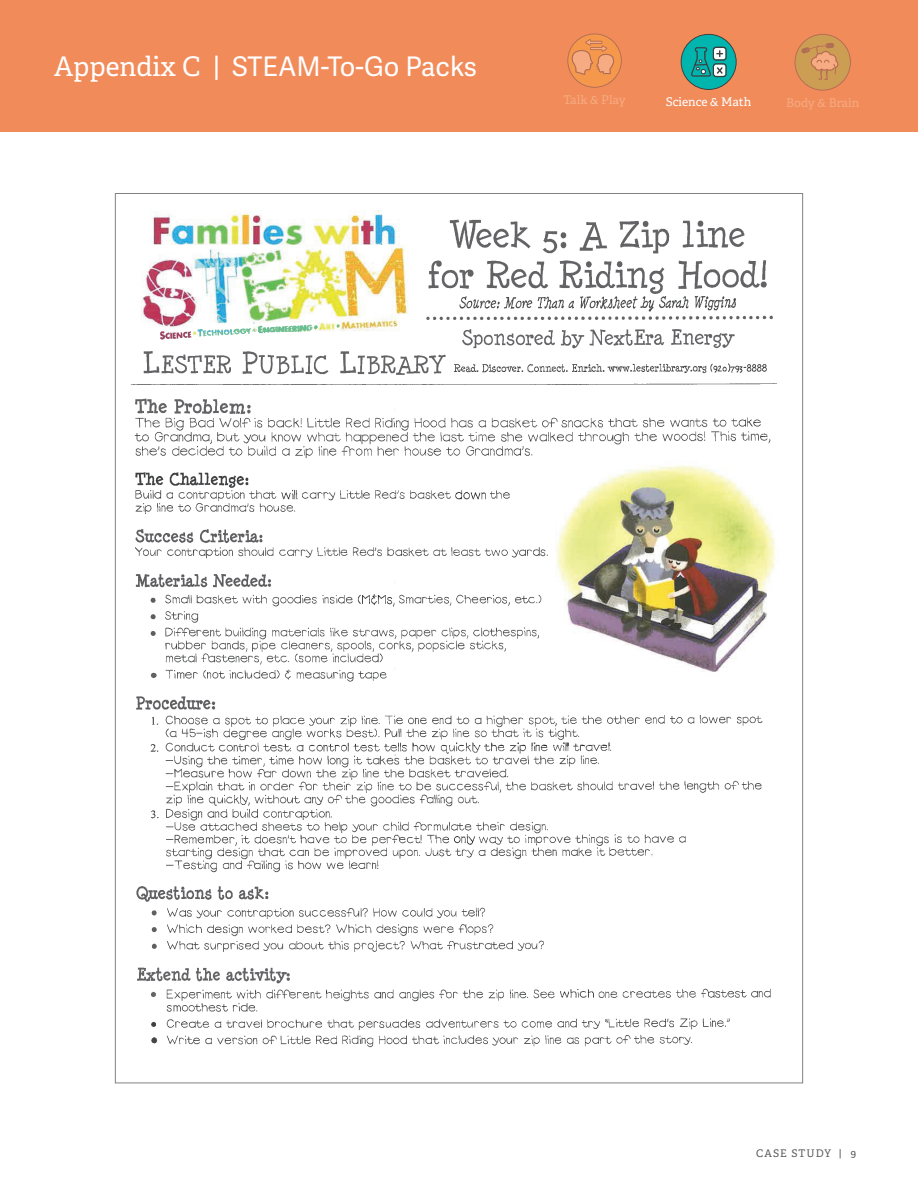
<style>
.page{position:relative;width:918px;height:1188px;background:#fff}
.page>*{position:absolute;margin:0;border:0;box-sizing:border-box;transform-origin:0 0}
.t1{font:27px "Adelle Sans";color:#fff}
.t2{font:12px "Adelle";color:#f6ab82}
.t3{font:12px "Adelle";color:#fff}
.t4{font:10.5px "Adelle";letter-spacing:.1em;color:#57585a}
.s1{font-family:"Adelle"}
</style>
<div class="page">
<div style="left:0;top:0;width:918px;height:132px;background:#f28b5a"></div>
<svg style="left:795px;top:34px;width:56px;height:57px"></svg>
<svg style="left:681px;top:34px;width:56px;height:56px"></svg>
<svg style="left:567px;top:33px;width:55px;height:55px"></svg>
<img style="left:141px;top:218px;width:632px;height:145px">
<img style="left:134px;top:363px;width:639px;height:685px">
<svg style="left:150px;top:1037px;width:8px;height:7px"></svg>
<img style="left:557px;top:988px;width:39px;height:11px">
<img style="left:454px;top:833px;width:24px;height:13px">
<img style="left:271px;top:741px;width:340px;height:4px">
<img style="left:195px;top:324px;width:123px;height:14px">
<img style="left:217px;top:323px;width:39px;height:3px">
<img style="left:135px;top:696px;width:82px;height:15px">
<svg style="left:150px;top:671px;width:8px;height:9px"></svg>
<svg style="left:726px;top:656px;width:6px;height:5px"></svg>
<svg style="left:760px;top:611px;width:9px;height:7px"></svg>
<img style="left:357px;top:593px;width:39px;height:14px">
<img style="left:454px;top:489px;width:32px;height:12px">
<img style="left:279px;top:489px;width:20px;height:12px">
<img style="left:130px;top:381px;width:647px;height:5px">
<svg style="left:266px;top:331px;width:9px;height:4px"></svg>
<img style="left:195px;top:328px;width:39px;height:3px">
<img style="left:232px;top:256px;width:11px;height:18px">
<svg style="left:378px;top:242px;width:7px;height:4px"></svg>
<img style="left:458px;top:295px;width:278px;height:17px">
<p class="t1" style="left:54px;top:51px;width:425px"><span class="s1">Appendix C |</span> STEAM-To-Go Packs</p>
<p class="t2" style="left:563px;top:93px;width:64px">Talk &amp; Play</p>
<p class="t3" style="left:666px;top:94px;width:87px">Science &amp; Math</p>
<p class="t2" style="left:786px;top:95px;width:75px">Body &amp; Brain</p>
<p class="t4" style="left:756px;top:1147px;width:101px">CASE STUDY | 9</p>
</div>
